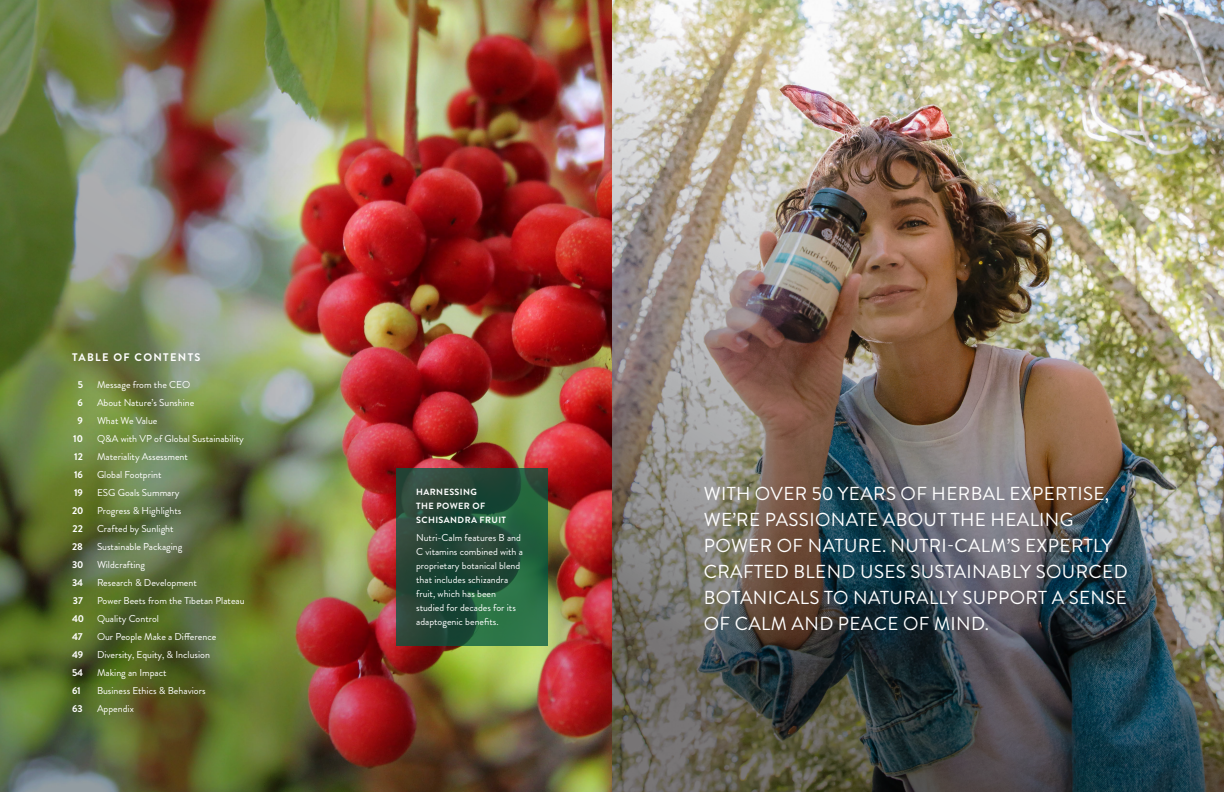
<style>
.page{position:relative;width:1224px;height:792px;background:#fff}
.page>*{position:absolute;margin:0;border:0;box-sizing:border-box;transform-origin:0 0}
.t1{font:18.8px/26px "Brandon Grotesque";letter-spacing:.02em;color:#fff}
.t2{font:700 11px "Brandon Grotesque";letter-spacing:.12em;color:#fff}
.t3{font:10px/14px "Brandon Grotesque";color:#fff}
.t4{font:700 10px "Brandon Grotesque";color:#fff}
.t5{font:700 9px/14px "Brandon Grotesque";letter-spacing:.045em;color:#fff}
</style>
<div class="page">
<img style="left:0;top:0;width:613px;height:792px">
<img style="left:612px;top:9px;width:612px;height:783px">
<svg style="left:396px;top:468px;width:151px;height:177px;background:#24503a"></svg>
<p class="t2" style="left:72px;top:349px;width:130px">TABLE OF CONTENTS</p>
<p class="t4" style="left:78px;top:377px;width:7px">5</p>
<p class="t3" style="left:97px;top:377px;width:95px">Message from the CEO</p>
<p class="t4" style="left:78px;top:395px;width:7px">6</p>
<p class="t3" style="left:97px;top:395px;width:99px">About Nature’s Sunshine</p>
<p class="t4" style="left:78px;top:413px;width:7px">9</p>
<p class="t3" style="left:97px;top:413px;width:62px">What We Value</p>
<p class="t4" style="left:73px;top:431px;width:11px">10</p>
<p class="t3" style="left:97px;top:431px;width:148px">Q&amp;A with VP of Global Sustainability</p>
<p class="t4" style="left:74px;top:449px;width:10px">12</p>
<p class="t3" style="left:97px;top:449px;width:92px">Materiality Assessment</p>
<p class="t4" style="left:74px;top:467px;width:10px">16</p>
<p class="t3" style="left:97px;top:467px;width:66px">Global Footprint</p>
<p class="t4" style="left:74px;top:485px;width:10px">19</p>
<p class="t3" style="left:97px;top:485px;width:84px">ESG Goals Summary</p>
<p class="t4" style="left:72px;top:503px;width:13px">20</p>
<p class="t3" style="left:97px;top:503px;width:86px">Progress &amp; Highlights</p>
<p class="t4" style="left:73px;top:521px;width:12px">22</p>
<p class="t3" style="left:97px;top:521px;width:78px">Crafted by Sunlight</p>
<p class="t4" style="left:72px;top:539px;width:12px">28</p>
<p class="t3" style="left:97px;top:539px;width:87px">Sustainable Packaging</p>
<p class="t4" style="left:72px;top:557px;width:13px">30</p>
<p class="t3" style="left:97px;top:557px;width:50px">Wildcrafting</p>
<p class="t4" style="left:72px;top:575px;width:13px">34</p>
<p class="t3" style="left:97px;top:575px;width:101px">Research &amp; Development</p>
<p class="t4" style="left:73px;top:593px;width:12px">37</p>
<p class="t3" style="left:97px;top:593px;width:149px">Power Beets from the Tibetan Plateau</p>
<p class="t4" style="left:72px;top:611px;width:14px">40</p>
<p class="t3" style="left:97px;top:611px;width:64px">Quality Control</p>
<p class="t4" style="left:72px;top:629px;width:12px">47</p>
<p class="t3" style="left:97px;top:629px;width:121px">Our People Make a Difference</p>
<p class="t4" style="left:72px;top:647px;width:13px">49</p>
<p class="t3" style="left:97px;top:647px;width:114px">Diversity, Equity, &amp; Inclusion</p>
<p class="t4" style="left:72px;top:665px;width:13px">54</p>
<p class="t3" style="left:97px;top:665px;width:71px">Making an Impact</p>
<p class="t4" style="left:72px;top:683px;width:10px">61</p>
<p class="t3" style="left:97px;top:683px;width:110px">Business Ethics &amp; Behaviors</p>
<p class="t4" style="left:72px;top:701px;width:12px">63</p>
<p class="t3" style="left:97px;top:701px;width:38px">Appendix</p>
<p class="t5" style="left:416px;top:485px;width:91px">HARNESSING<br>THE POWER OF<br>SCHISANDRA FRUIT</p>
<p class="t3" style="left:416px;top:531px;width:108px">Nutri-Calm features B and<br>C vitamins combined with a proprietary botanical blend that includes schizandra fruit, which has been studied for decades for its adaptogenic benefits.</p>
<h1 class="t1" style="left:704px;top:481px;width:425px">WITH OVER 50 YEARS OF HERBAL EXPERTISE, WE’RE PASSIONATE ABOUT THE HEALING POWER OF NATURE. NUTRI-CALM’S EXPERTLY CRAFTED BLEND USES SUSTAINABLY SOURCED BOTANICALS TO NATURALLY SUPPORT A SENSE OF CALM AND PEACE OF MIND.</h1>
</div>
